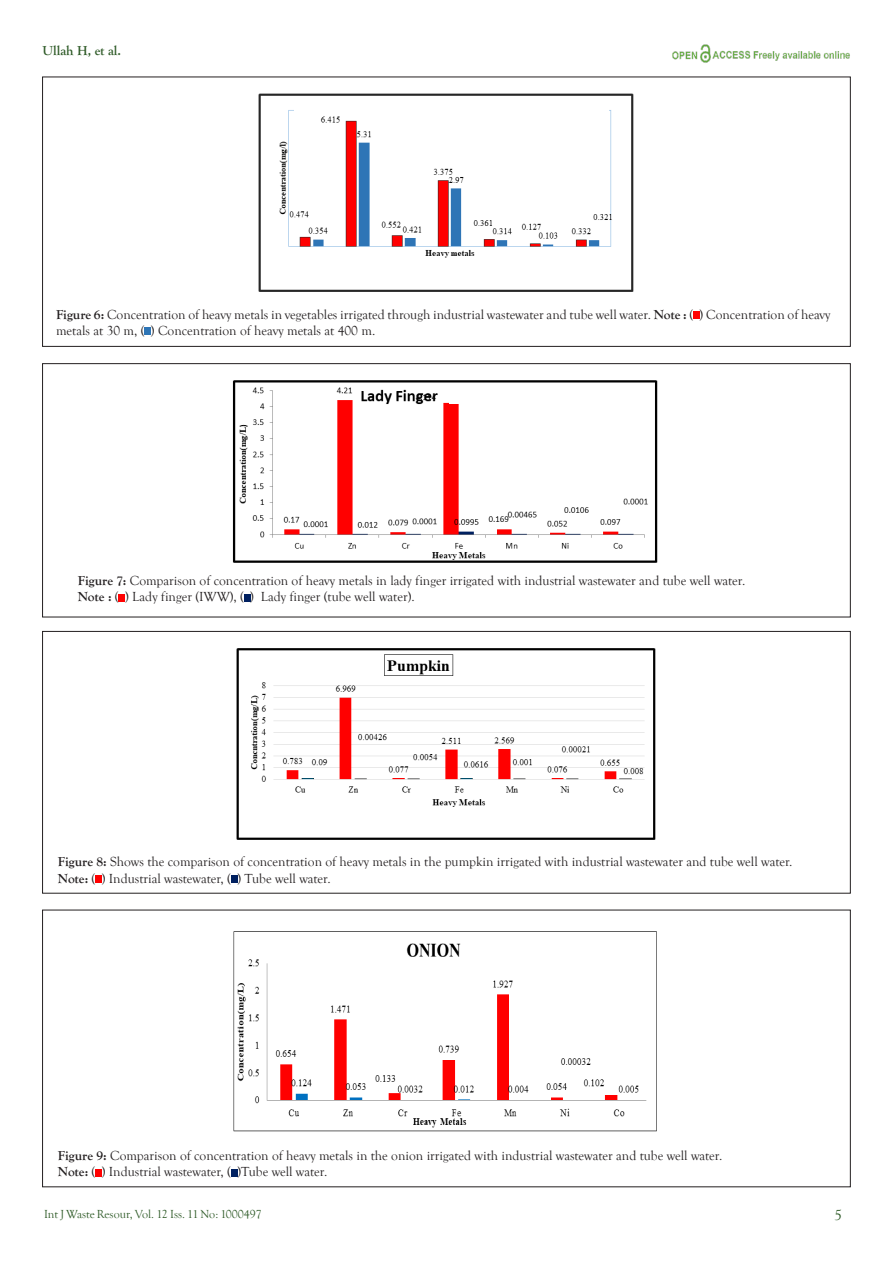
<style>
.page{position:relative;width:893px;height:1263px;background:#fff}
.page>*{position:absolute;margin:0;border:0;box-sizing:border-box;transform-origin:0 0}
.t1{font:15px "Goudy Old Style T";color:#2f5b28}
.t2{font:13.5px/16.2px "Goudy Old Style T";color:#231f20}
.t3{font:700 13.5px "Goudy Old Style T";color:#2f5b28}
.t4{font:12px "Goudy Old Style T";color:#2f5b28}
.s1{font-weight:700}
</style>
<div class="page">
<img style="left:672px;top:44px;width:178px;height:19px">
<div style="left:693px;top:311px;width:7px;height:8px;background:#ff0202"></div>
<div style="left:145px;top:328px;width:6px;height:7px;background:#2e75b6"></div>
<img style="left:258px;top:93px;width:376px;height:199px">
<div style="left:294px;top:100px;width:315px;height:10px;background:#fff"></div>
<div style="left:119px;top:594px;width:6px;height:7px;background:#ff0202"></div>
<div style="left:244px;top:594px;width:6px;height:7px;background:#002060"></div>
<img style="left:232px;top:380px;width:426px;height:183px">
<div style="left:459px;top:393px;width:188px;height:22px;background:#fff"></div>
<div style="left:450px;top:395px;width:188px;height:9px;background:#fff"></div>
<div style="left:95px;top:875px;width:7px;height:8px;background:#f00"></div>
<div style="left:231px;top:875px;width:6px;height:8px;background:#002060"></div>
<div style="left:43px;top:631px;width:807px;height:262px;border:1px solid #231f20"></div>
<img style="left:236px;top:648px;width:420px;height:192px">
<div style="left:403px;top:677px;width:241px;height:7px;background:#fff"></div>
<div style="left:95px;top:1169px;width:7px;height:7px;background:#f00"></div>
<div style="left:231px;top:1169px;width:6px;height:7px;background:#002060"></div>
<img style="left:233px;top:931px;width:424px;height:201px">
<div style="left:473px;top:940px;width:180px;height:21px;background:#fff"></div>
<p class="t3" style="left:43px;top:43px;width:80px">Ullah H, et al.</p>
<p class="t2" style="left:56px;top:307px;width:776px"><span class="s1">Figure 6:</span> Concentration of heavy metals in vegetables irrigated through industrial wastewater and tube well water. <span class="s1">Note :</span> ( ) Concentration of heavy metals at 30 m, ( ) Concentration of heavy metals at 400 m.</p>
<p class="t2" style="left:78px;top:573px;width:669px"><span class="s1">Figure 7:</span> Comparison of concentration of heavy metals in lady finger irrigated with industrial wastewater and tube well water.<br><span class="s1">Note :</span> ( ) Lady finger (IWW), ( ) Lady finger (tube well water).</p>
<p class="t2" style="left:58px;top:854px;width:736px"><span class="s1">Figure 8:</span> Shows the comparison of concentration of heavy metals in the pumpkin irrigated with industrial wastewater and tube well water.<br><span class="s1">Note:</span> ( ) Industrial wastewater, ( ) Tube well water.</p>
<p class="t2" style="left:58px;top:1148px;width:666px"><span class="s1">Figure 9:</span> Comparison of concentration of heavy metals in the onion irrigated with industrial wastewater and tube well water.<br><span class="s1">Note:</span> ( ) Industrial wastewater, ( )Tube well water.</p>
<p class="t4" style="left:44px;top:1207px;width:219px">Int J Waste Resour, Vol. 12 Iss. 11 No: 1000497</p>
<p class="t1" style="left:834px;top:1207px;width:9px">5</p>
</div>
